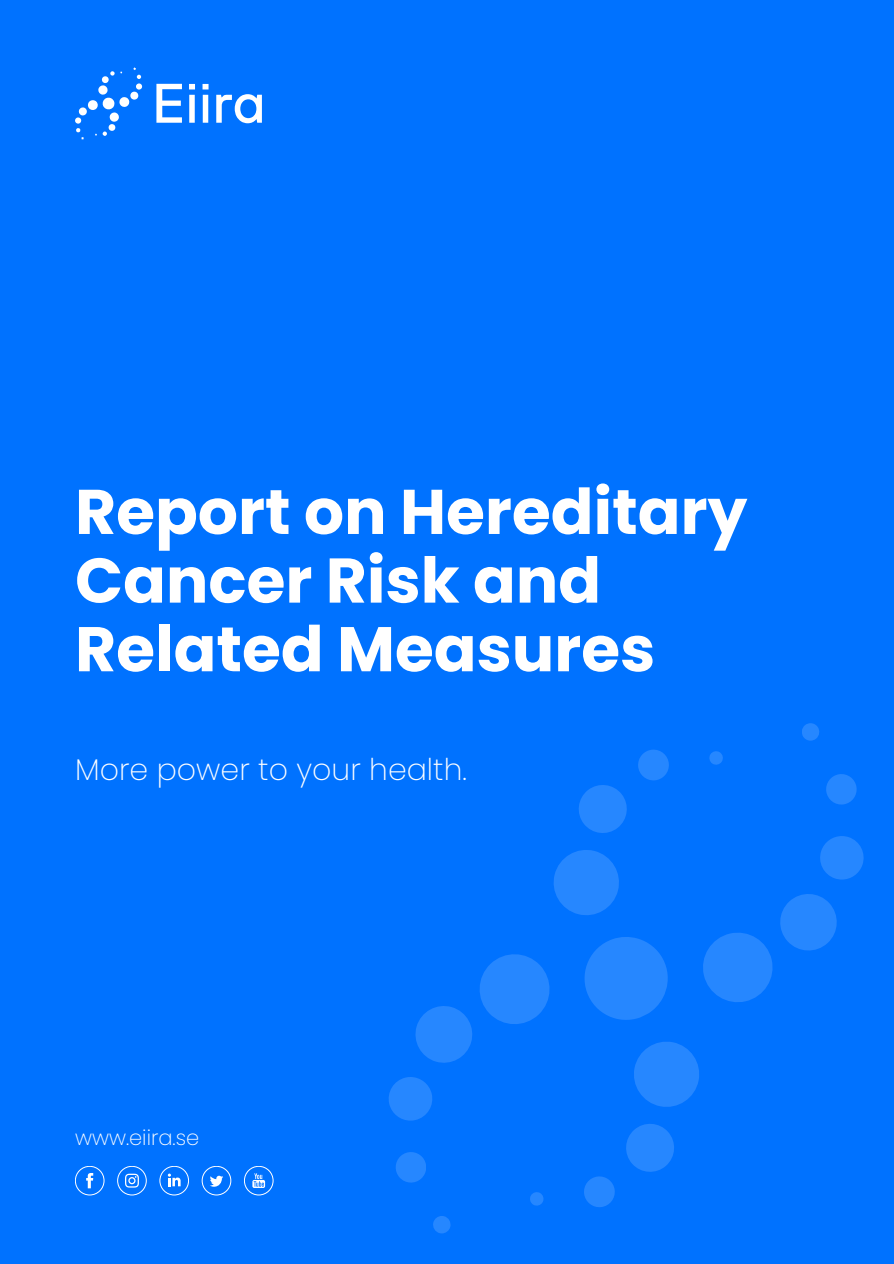
<style>
.page{position:relative;width:894px;height:1264px;background:#fff}
.page>*{position:absolute;margin:0;border:0;box-sizing:border-box;transform-origin:0 0}
.t1{font:700 63px/68.7px "Poppins";color:#fff}
.t2{font:200 30px "Poppins";color:#fff}
.t3{font:200 21px "Poppins";color:#fff}
</style>
<div class="page">
<div style="left:0;top:0;width:893px;height:1263px;background:#0072ff"></div>
<svg style="left:76px;top:67px;width:66px;height:72px"></svg>
<svg style="left:156px;top:84px;width:26px;height:39px"></svg>
<svg style="left:189px;top:84px;width:6px;height:39px"></svg>
<svg style="left:202px;top:84px;width:6px;height:39px"></svg>
<svg style="left:216px;top:94px;width:46px;height:29px"></svg>
<svg style="left:802px;top:723px;width:17px;height:17px"></svg>
<svg style="left:396px;top:1152px;width:30px;height:30px"></svg>
<svg style="left:433px;top:1216px;width:17px;height:17px"></svg>
<svg style="left:388px;top:1077px;width:44px;height:43px"></svg>
<svg style="left:415px;top:1006px;width:57px;height:56px"></svg>
<svg style="left:479px;top:954px;width:71px;height:70px"></svg>
<svg style="left:530px;top:1192px;width:13px;height:13px"></svg>
<svg style="left:553px;top:850px;width:65px;height:65px"></svg>
<svg style="left:584px;top:937px;width:83px;height:82px"></svg>
<svg style="left:584px;top:1176px;width:30px;height:31px"></svg>
<svg style="left:626px;top:1124px;width:48px;height:47px"></svg>
<svg style="left:638px;top:749px;width:30px;height:31px"></svg>
<svg style="left:579px;top:785px;width:47px;height:48px"></svg>
<svg style="left:634px;top:1042px;width:65px;height:64px"></svg>
<svg style="left:709px;top:751px;width:13px;height:13px"></svg>
<svg style="left:820px;top:836px;width:44px;height:43px"></svg>
<svg style="left:780px;top:894px;width:56px;height:56px"></svg>
<svg style="left:703px;top:933px;width:69px;height:69px"></svg>
<svg style="left:826px;top:774px;width:30px;height:30px"></svg>
<div style="left:75px;top:1165px;width:29px;height:30px;border:1px solid #fff;border-radius:50%"></div>
<svg style="left:86px;top:1173px;width:7px;height:15px"></svg>
<div style="left:159px;top:1165px;width:30px;height:30px;border:1px solid #fff;border-radius:50%"></div>
<svg style="left:168px;top:1173px;width:12px;height:13px"></svg>
<div style="left:117px;top:1165px;width:29px;height:30px;border:1px solid #fff;border-radius:50%"></div>
<svg style="left:125px;top:1173px;width:14px;height:14px"></svg>
<div style="left:202px;top:1165px;width:29px;height:30px;border:1px solid #fff;border-radius:50%"></div>
<svg style="left:210px;top:1175px;width:13px;height:11px"></svg>
<div style="left:244px;top:1165px;width:29px;height:30px;border:1px solid #fff;border-radius:50%"></div>
<svg style="left:252px;top:1173px;width:13px;height:14px"></svg>
<p class="t1" style="left:75px;top:477px;width:673px">Report on Hereditary<br>Cancer Risk and<br>Related Measures</p>
<p class="t2" style="left:75px;top:749px;width:393px">More power to your health.</p>
<p class="t3" style="left:75px;top:1123px;width:126px">www.eiira.se</p>
</div>
